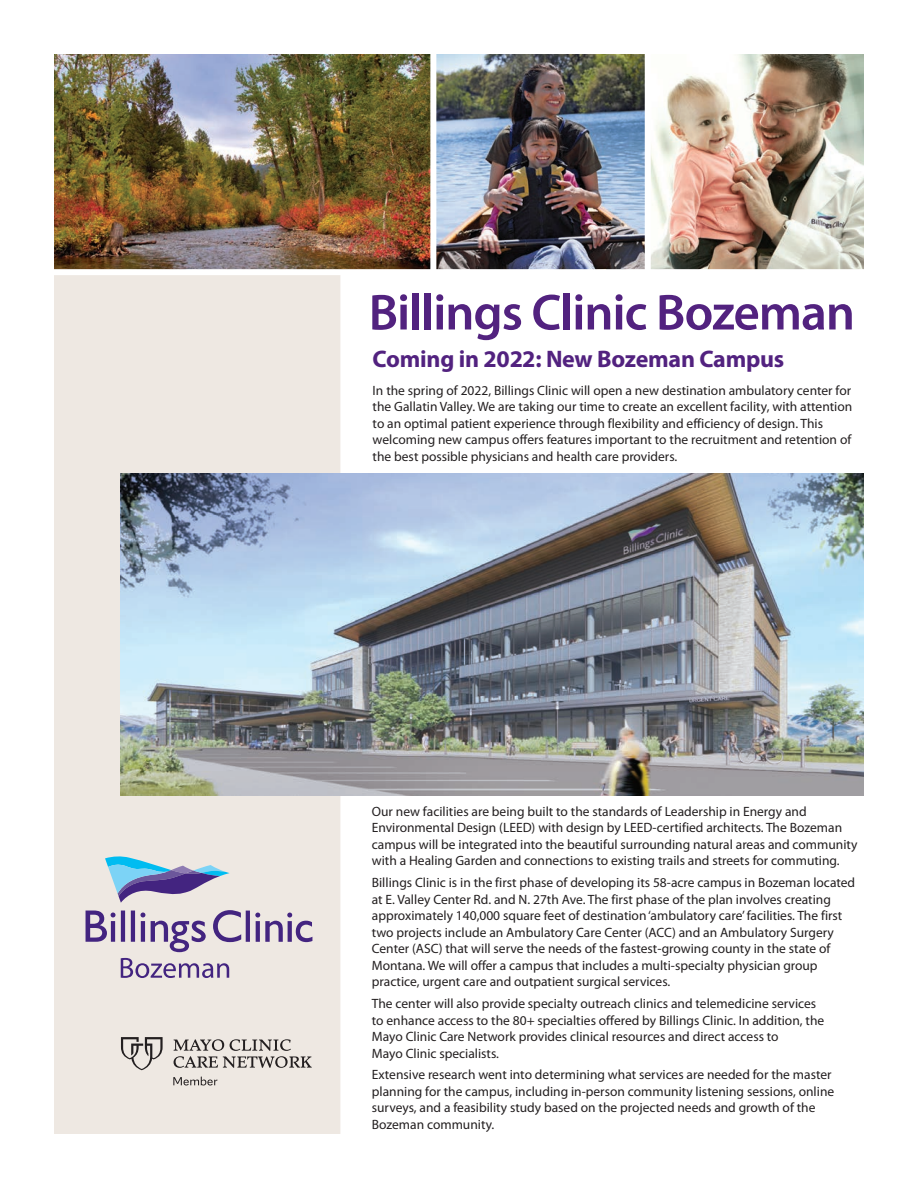
<style>
.page{position:relative;width:918px;height:1188px;background:#fff}
.page>*{position:absolute;margin:0;border:0;box-sizing:border-box;transform-origin:0 0}
.t1{font:600 51px "Myriad Pro";letter-spacing:-.02em;color:#52227f}
.t2{font:700 24px "Myriad Pro";letter-spacing:-.01em;color:#52227f}
.t3{font:13.5px/16.5px "Myriad Pro";color:#231f20}
</style>
<div class="page">
<img style="left:54px;top:54px;width:810px;height:1080px">
<p class="t1" style="left:369px;top:280px;width:488px">Billings Clinic Bozeman</p>
<p class="t2" style="left:373px;top:344px;width:413px">Coming in 2022: New Bozeman Campus</p>
<p class="t3" style="left:373px;top:382px;width:481px">In the spring of 2022, Billings Clinic will open a new destination ambulatory center for the Gallatin Valley. We are taking our time to create an excellent facility, with attention to an optimal patient experience through flexibility and efficiency of design. This welcoming new campus offers features important to the recruitment and retention of the best possible physicians and health care providers.</p>
<p class="t3" style="left:372px;top:803px;width:487px">Our new facilities are being built to the standards of Leadership in Energy and Environmental Design (LEED) with design by LEED-certified architects. The Bozeman campus will be integrated into the beautiful surrounding natural areas and community with a Healing Garden and connections to existing trails and streets for commuting.</p>
<p class="t3" style="left:372px;top:874px;width:485px">Billings Clinic is in the first phase of developing its 58-acre campus in Bozeman located at E. Valley Center Rd. and N. 27th Ave. The first phase of the plan involves creating approximately 140,000 square feet of destination ‘ambulatory care’ facilities. The first two projects include an Ambulatory Care Center (ACC) and an Ambulatory Surgery Center (ASC) that will serve the needs of the fastest-growing county in the state of Montana. We will offer a campus that includes a multi-specialty physician group practice, urgent care and outpatient surgical services.</p>
<p class="t3" style="left:372px;top:995px;width:454px">The center will also provide specialty outreach clinics and telemedicine services to enhance access to the 80+ specialties offered by Billings Clinic. In addition, the Mayo Clinic Care Network provides clinical resources and direct access to<br>Mayo Clinic specialists.</p>
<p class="t3" style="left:372px;top:1066px;width:464px">Extensive research went into determining what services are needed for the master planning for the campus, including in-person community listening sessions, online surveys, and a feasibility study based on the projected needs and growth of the Bozeman community.</p>
</div>
